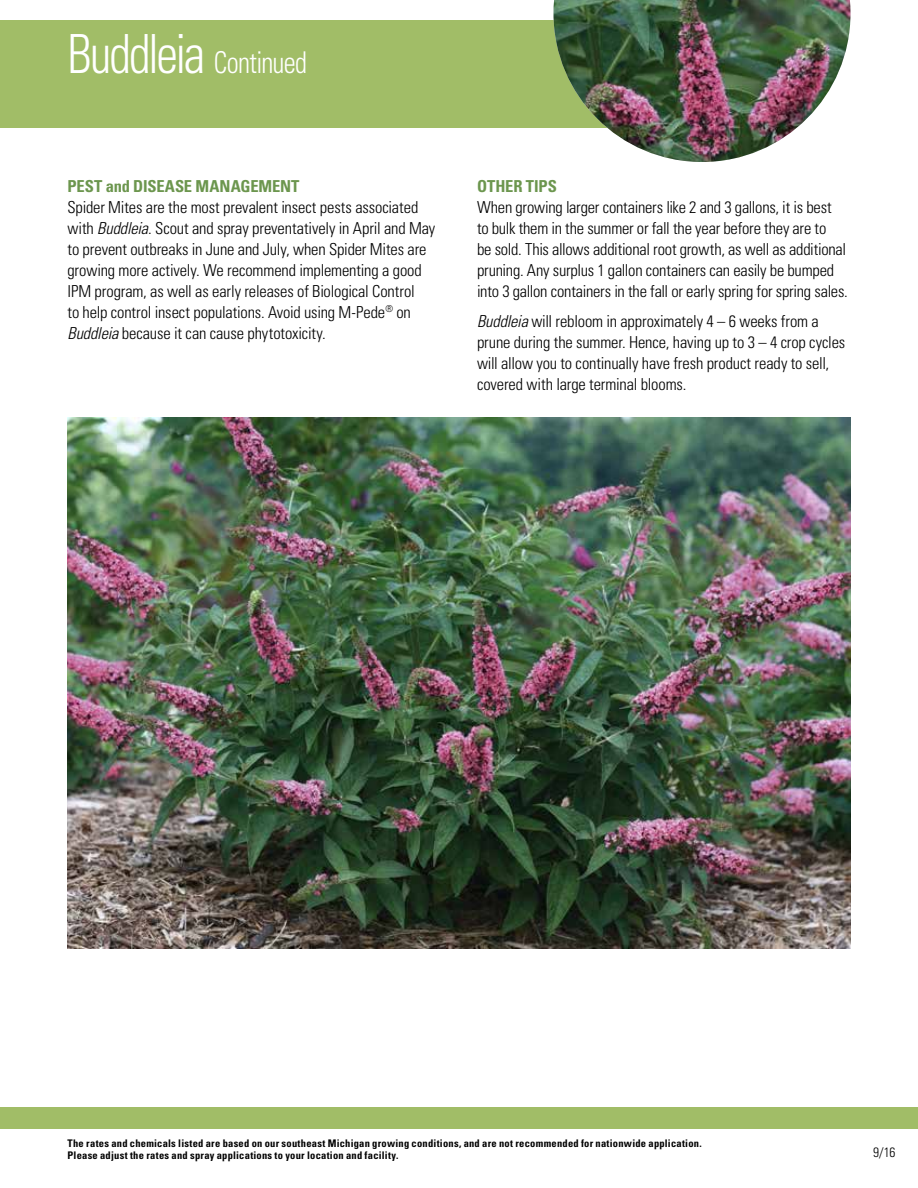
<style>
.page{position:relative;width:918px;height:1188px;background:#fff}
.page>*{position:absolute;margin:0;border:0;box-sizing:border-box;transform-origin:0 0}
.t1{font:300 condensed 30px "Univers LT Std";letter-spacing:-.025em;color:#fff;scale:.9 1}
.t2{font:300 condensed 16.5px/21px "Univers LT Std";letter-spacing:-.01em;color:#000}
.t3{font:700 condensed 16.5px "Univers LT Std";letter-spacing:-.005em;color:#6c964e}
.t4{font:300 condensed 13.5px "Univers LT Std";color:#000}
.t5{font:700 condensed 10.5px/12px "Univers LT Std";letter-spacing:.02em;color:#000}
.s1{font-size:54px}
.s2{font-style:italic}
</style>
<div class="page">
<div style="left:0;top:20px;width:648px;height:108px;background:#a1bd67"></div>
<img style="left:554px;top:0;width:296px;height:162px">
<div style="left:0;top:1107px;width:918px;height:21px;background:#a1bd67"></div>
<img style="left:68px;top:418px;width:782px;height:531px">
<h1 class="t1" style="left:68px;top:44px;width:268px"><span class="s1">Buddleia</span> Continued</h1>
<p class="t3" style="left:68px;top:176px;width:234px">PEST and DISEASE MANAGEMENT</p>
<p class="t2" style="left:67px;top:197px;width:369px">Spider Mites are the most prevalent insect pests associated with <span class="s2">Buddleia</span>. Scout and spray preventatively in April and May to prevent outbreaks in June and July, when Spider Mites are growing more actively. We recommend implementing a good IPM program, as well as early releases of Biological Control<br>to help control insect populations. Avoid using M-Pede<sup>®</sup> on <span class="s2">Buddleia</span> because it can cause phytotoxicity.</p>
<p class="t3" style="left:477px;top:176px;width:81px">OTHER TIPS</p>
<p class="t2" style="left:477px;top:197px;width:372px">When growing larger containers like 2 and 3 gallons, it is best<br>to bulk them in the summer or fall the year before they are to<br>be sold. This allows additional root growth, as well as additional pruning. Any surplus 1 gallon containers can easily be bumped into 3 gallon containers in the fall or early spring for spring sales.</p>
<p class="t2" style="left:477px;top:311px;width:370px"><span class="s2">Buddleia</span> will rebloom in approximately 4 – 6 weeks from a prune during the summer. Hence, having up to 3 – 4 crop cycles will allow you to continually have fresh product ready to sell, covered with large terminal blooms.</p>
<p class="t5" style="left:68px;top:1137px;width:636px">The rates and chemicals listed are based on our southeast Michigan growing conditions, and are not recommended for nationwide application.<br>Please adjust the rates and spray applications to your location and facility.</p>
<p class="t4" style="left:873px;top:1144px;width:24px">9/16</p>
</div>
